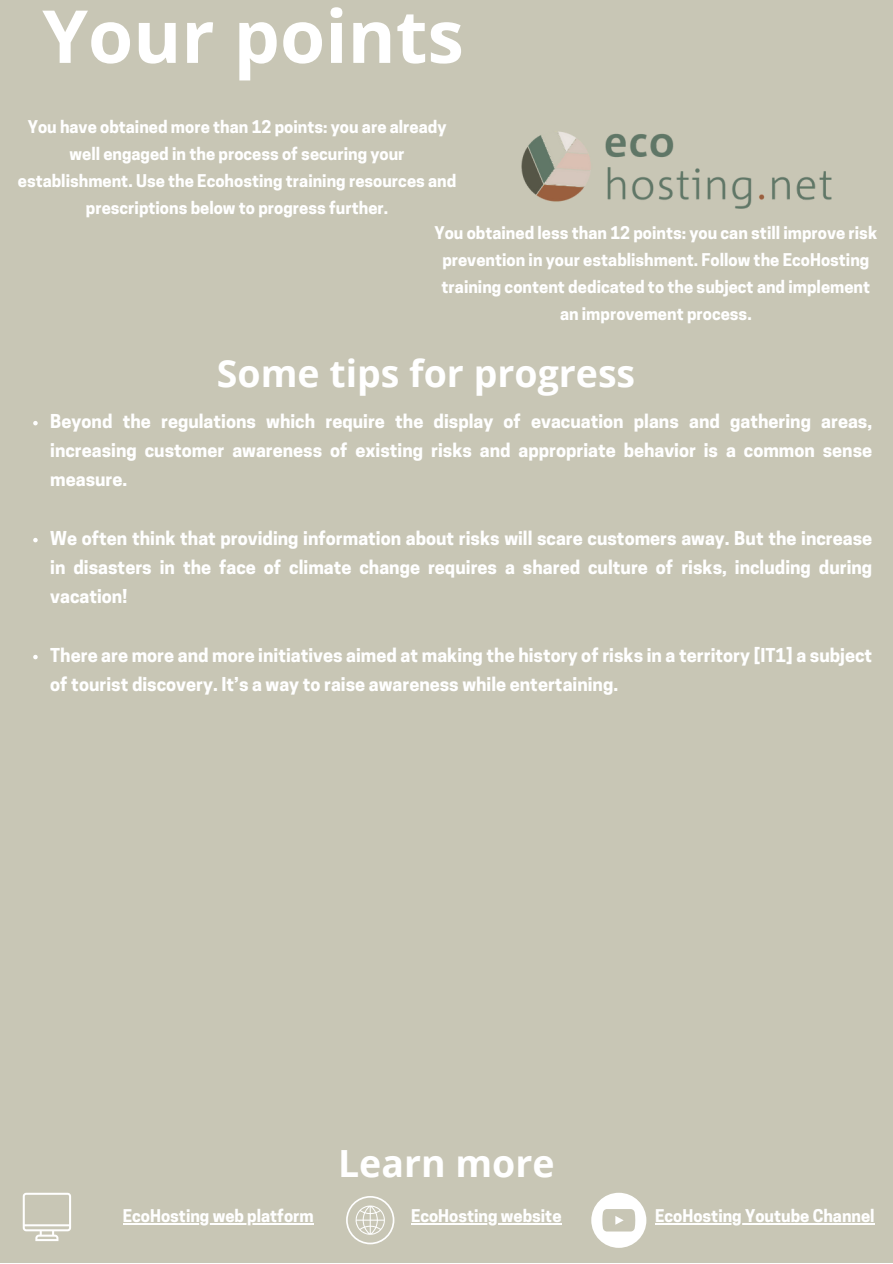
<style>
.page{position:relative;width:893px;height:1264px;background:#fff}
.page>*{position:absolute;margin:0;border:0;box-sizing:border-box;transform-origin:0 0}
.t1{font:700 73.2px "Open Sans";color:#fff}
.t2{font:700 37.5px "Open Sans";color:#fff}
.t3{font:700 18px/29.2px "Cooper Hewitt";color:#fff;text-align:justify}
.t4{font:700 16.5px/27px "Cooper Hewitt";color:#fff;text-align:center}
</style>
<div class="page">
<div style="left:0;top:0;width:892px;height:1262px;background:#c8c6b5"></div>
<img style="left:521px;top:131px;width:311px;height:78px">
<svg style="left:33px;top:421px;width:5px;height:4px"></svg>
<svg style="left:33px;top:538px;width:5px;height:4px"></svg>
<svg style="left:33px;top:655px;width:5px;height:4px"></svg>
<svg style="left:591px;top:1192px;width:55px;height:55px"></svg>
<svg style="left:346px;top:1196px;width:48px;height:48px"></svg>
<svg style="left:23px;top:1192px;width:48px;height:49px"></svg>
<hr style="left:411px;top:1223px;width:150px;height:1px;background:#fff">
<hr style="left:655px;top:1223px;width:219px;height:1px;background:#fff">
<hr style="left:123px;top:1223px;width:191px;height:1px;background:#fff">
<p class="t1" style="left:42px;top:-15px;width:423px">Your points</p>
<p class="t4" style="left:18px;top:115px;width:440px">You have obtained more than 12 points: you are already well engaged in the process of securing your establishment. Use the Ecohosting training resources and prescriptions below to progress further.</p>
<p class="t4" style="left:434px;top:222px;width:444px">You obtained less than 12 points: you can still improve risk prevention in your establishment. Follow the EcoHosting training content dedicated to the subject and implement an improvement process.</p>
<p class="t2" style="left:217px;top:347px;width:420px">Some tips for progress</p>
<p class="t3" style="left:50px;top:408px;width:823px">Beyond the regulations which require the display of evacuation plans and gathering areas, increasing customer awareness of existing risks and appropriate behavior is a common sense measure.</p>
<p class="t3" style="left:50px;top:525px;width:823px">We often think that providing information about risks will scare customers away. But the increase in disasters in the face of climate change requires a shared culture of risks, including during vacation!</p>
<p class="t3" style="left:50px;top:642px;width:823px">There are more and more initiatives aimed at making the history of risks in a territory [IT1] a subject of tourist discovery. It’s a way to raise awareness while entertaining.</p>
<p class="t2" style="left:338px;top:1137px;width:218px">Learn more</p>
<p class="t4" style="left:123px;top:1204px;width:192px">EcoHosting web platform</p>
<p class="t4" style="left:411px;top:1204px;width:152px">EcoHosting website</p>
<p class="t4" style="left:655px;top:1204px;width:221px">EcoHosting Youtube Channel</p>
</div>
